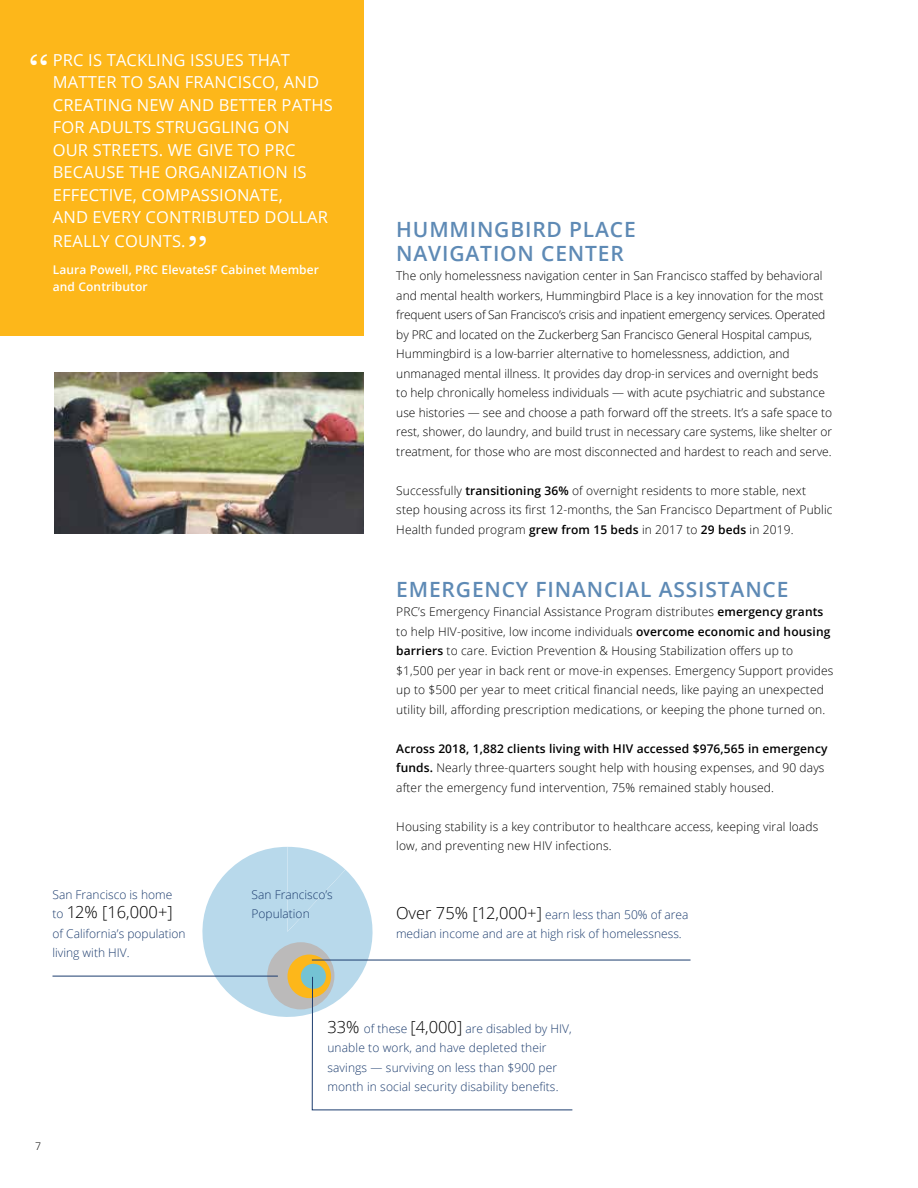
<style>
.page{position:relative;width:918px;height:1188px;background:#fff}
.page>*{position:absolute;margin:0;border:0;box-sizing:border-box;transform-origin:0 0}
.t1{font:300 45px "Clarendon";color:#fff}
.t2{font:600 21px/24px "Open Sans";letter-spacing:.04em;color:#5e8ab5}
.t3{font:16.5px/22.5px "Open Sans";letter-spacing:.01em;color:#fff}
.t4{font:300 16.5px "Open Sans";color:#000}
.t5{font:300 12px/19.5px "Open Sans";letter-spacing:.01em;color:#000}
.t6{font:300 12px/19.5px "Open Sans";color:#1c3c6e}
.t7{font:600 12px/16.5px "Open Sans";letter-spacing:.01em;color:#fff}
.t8{font:300 10.5px "Open Sans";color:#000}
.s1{font-size:12px;color:#1c3c6e}
.s2{font-weight:600}
.s3{font-size:16.5px;color:#000}
</style>
<div class="page">
<div style="left:0;top:0;width:364px;height:335px;background:#fdb71a"></div>
<img style="left:54px;top:372px;width:310px;height:162px">
<hr style="left:52px;top:976px;width:226px;height:1px;background:#1c3c6e">
<hr style="left:312px;top:960px;width:379px;height:1px;background:#1c3c6e">
<svg style="left:193px;top:847px;width:380px;height:264px"></svg>
<h3 class="t3" style="left:53px;top:48px;width:282px">PRC IS TACKLING ISSUES THAT<br>MATTER TO SAN FRANCISCO, AND<br>CREATING NEW AND BETTER PATHS<br>FOR ADULTS STRUGGLING ON<br>OUR STREETS. WE GIVE TO PRC<br>BECAUSE THE ORGANIZATION IS<br>EFFECTIVE, COMPASSIONATE,<br>AND EVERY CONTRIBUTED DOLLAR</h3>
<h3 class="t3" style="left:53px;top:230px;width:134px">REALLY COUNTS.</h3>
<p class="t7" style="left:53px;top:261px;width:268px">Laura Powell, PRC ElevateSF Cabinet Member and Contributor</p>
<h1 class="t1" style="left:29px;top:44px;width:21px">‘‘</h1>
<h1 class="t1" style="left:208px;top:257px;width:21px;rotate:-180deg">‘‘</h1>
<p class="t6" style="left:52px;top:884px;width:121px">San Francisco is home</p>
<h3 class="t4" style="left:52px;top:901px;width:122px"><span class="s1">to</span> 12% [16,000+]</h3>
<p class="t6" style="left:52px;top:923px;width:135px">of California’s population living with HIV.</p>
<p class="t6" style="left:252px;top:884px;width:83px">San Francisco’s<br>Population</p>
<h2 class="t2" style="left:396px;top:217px;width:241px">HUMMINGBIRD PLACE<br>NAVIGATION CENTER</h2>
<p class="t5" style="left:396px;top:266px;width:437px">The only homelessness navigation center in San Francisco staffed by behavioral and mental health workers, Hummingbird Place is a key innovation for the most frequent users of San Francisco’s crisis and inpatient emergency services. Operated by PRC and located on the Zuckerberg San Francisco General Hospital campus, Hummingbird is a low-barrier alternative to homelessness, addiction, and unmanaged mental illness. It provides day drop-in services and overnight beds to help chronically homeless individuals — with acute psychiatric and substance use histories — see and choose a path forward off the streets. It’s a safe space to rest, shower, do laundry, and build trust in necessary care systems, like shelter or treatment, for those who are most disconnected and hardest to reach and serve.</p>
<p class="t5" style="left:396px;top:480px;width:438px">Successfully <span class="s2">transitioning 36%</span> of overnight residents to more stable, next step housing across its first 12-months, the San Francisco Department of Public<br>Health funded program <span class="s2">grew from 15 beds</span> in 2017 to <span class="s2">29 beds</span> in 2019.</p>
<h2 class="t2" style="left:396px;top:577px;width:394px">EMERGENCY FINANCIAL ASSISTANCE</h2>
<p class="t5" style="left:396px;top:602px;width:439px">PRC’s Emergency Financial Assistance Program distributes <span class="s2">emergency grants </span>to help HIV-positive, low income individuals <span class="s2">overcome economic and housing barriers</span> to care. Eviction Prevention &amp; Housing Stabilization offers up to $1,500 per year in back rent or move-in expenses. Emergency Support provides up to $500 per year to meet critical financial needs, like paying an unexpected utility bill, affording prescription medications, or keeping the phone turned on.</p>
<p class="t5" style="left:396px;top:738px;width:433px"><span class="s2">Across 2018, 1,882 clients living with HIV accessed $976,565 in emergency funds.</span> Nearly three-quarters sought help with housing expenses, and 90 days after the emergency fund intervention, 75% remained stably housed.</p>
<p class="t5" style="left:396px;top:816px;width:424px">Housing stability is a key contributor to healthcare access, keeping viral loads low, and preventing new HIV infections.</p>
<p class="t6" style="left:396px;top:904px;width:294px"><span class="s3">Over 75% [12,000+]</span> earn less than 50% of area median income and are at high risk of homelessness.</p>
<p class="t8" style="left:35px;top:1139px;width:7px">7</p>
<p class="t6" style="left:327px;top:1018px;width:246px"><span class="s3">33%</span> of these <span class="s3">[4,000]</span> are disabled by HIV, unable to work, and have depleted their savings — surviving on less than $900 per month in social security disability benefits.</p>
</div>
